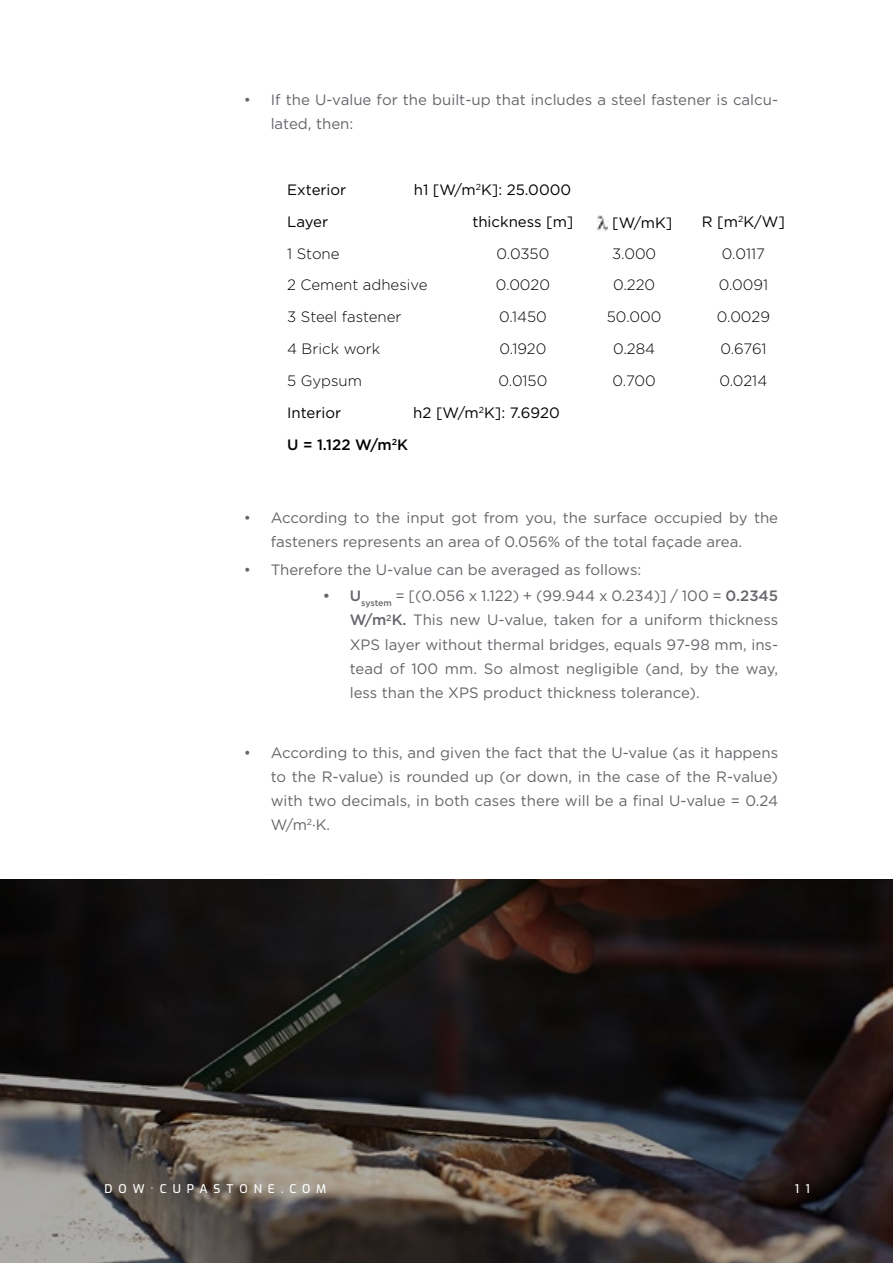
<style>
.page{position:relative;width:893px;height:1263px;background:#fff}
.page>*{position:absolute;margin:0;border:0;box-sizing:border-box;transform-origin:0 0}
.t1{font:15px/24px "Gotham";color:#64666a}
.t2{font:300 15px "Gotham";color:#000}
.t3{font:15px "Gotham";color:#000}
.t4{font:500 15px "Gotham";color:#000}
.t5{font:500 12px "Exo";letter-spacing:.5em;color:#fff}
.s1{font-weight:500}
</style>
<div class="page">
<svg style="left:0;top:879px;width:893px;height:384px;background:#312c2a"></svg>
<img style="left:597px;top:215px;width:11px;height:16px">
<p class="t1" style="left:271px;top:88px;width:509px;text-indent:-27px">• If the U-value for the built-up that includes a steel fastener is calcu&shy;lated, then:</p>
<p class="t3" style="left:287px;top:180px;width:61px">Exterior</p>
<p class="t3" style="left:414px;top:180px;width:159px">h1 [W/m<sup>2</sup>K]: 25.0000</p>
<p class="t3" style="left:287px;top:212px;width:43px">Layer</p>
<p class="t3" style="left:472px;top:212px;width:103px">thickness [m]</p>
<p class="t3" style="left:612px;top:213px;width:62px">[W/mK]</p>
<p class="t3" style="left:702px;top:212px;width:85px">R [m<sup>2</sup>K/W]</p>
<p class="t2" style="left:287px;top:244px;width:54px">1 Stone</p>
<p class="t2" style="left:496px;top:244px;width:54px">0.0350</p>
<p class="t2" style="left:612px;top:244px;width:46px">3.000</p>
<p class="t2" style="left:722px;top:244px;width:44px">0.0117</p>
<p class="t2" style="left:287px;top:276px;width:142px">2 Cement adhesive</p>
<p class="t2" style="left:496px;top:276px;width:56px">0.0020</p>
<p class="t2" style="left:613px;top:276px;width:44px">0.220</p>
<p class="t2" style="left:719px;top:276px;width:51px">0.0091</p>
<p class="t2" style="left:287px;top:307px;width:116px">3 Steel fastener</p>
<p class="t2" style="left:499px;top:307px;width:49px">0.1450</p>
<p class="t2" style="left:607px;top:307px;width:56px">50.000</p>
<p class="t2" style="left:717px;top:307px;width:55px">0.0029</p>
<p class="t2" style="left:287px;top:339px;width:95px">4 Brick work</p>
<p class="t2" style="left:499px;top:339px;width:49px">0.1920</p>
<p class="t2" style="left:613px;top:339px;width:44px">0.284</p>
<p class="t2" style="left:720px;top:339px;width:47px">0.6761</p>
<p class="t2" style="left:287px;top:371px;width:76px">5 Gypsum</p>
<p class="t2" style="left:498px;top:371px;width:50px">0.0150</p>
<p class="t2" style="left:612px;top:371px;width:45px">0.700</p>
<p class="t2" style="left:719px;top:371px;width:49px">0.0214</p>
<p class="t3" style="left:287px;top:403px;width:56px">Interior</p>
<p class="t3" style="left:413px;top:403px;width:148px">h2 [W/m<sup>2</sup>K]: 7.6920</p>
<p class="t4" style="left:287px;top:434px;width:122px">U = 1.122 W/m<sup>2</sup>K</p>
<p class="t1" style="left:271px;top:505px;width:509px;text-indent:-27px">• According to the input got from you, the surface occupied by the fasteners represents an area of 0.056% of the total façade area.</p>
<p class="t1" style="left:244px;top:558px;width:399px">• Therefore the U-value can be averaged as follows:</p>
<p class="t1" style="left:350px;top:584px;width:430px;text-align:justify;text-indent:-27px"><span class="s1">• U</span><sub>system</sub> = [(0.056 x 1.122) + (99.944 x 0.234)] / 100 = <span class="s1">0.2345<br>W/m</span><sup>2</sup><span class="s1">K.</span> This new U-value, taken for a uniform thickness XPS layer without thermal bridges, equals 97-98 mm, ins&shy;tead of 100 mm. So almost negligible (and, by the way, less than the XPS product thickness tolerance).</p>
<p class="t1" style="left:271px;top:741px;width:509px;text-align:justify;text-indent:-27px">• According to this, and given the fact that the U-value (as it happens to the R-value) is rounded up (or down, in the case of the R-value) with two decimals, in both cases there will be a final U-value = 0.24<br>W/m<sup>2</sup>·K.</p>
<p class="t5" style="left:104px;top:1180px;width:223px">DOW·CUPASTONE.COM</p>
<p class="t5" style="left:795px;top:1180px;width:16px">1 1</p>
</div>
